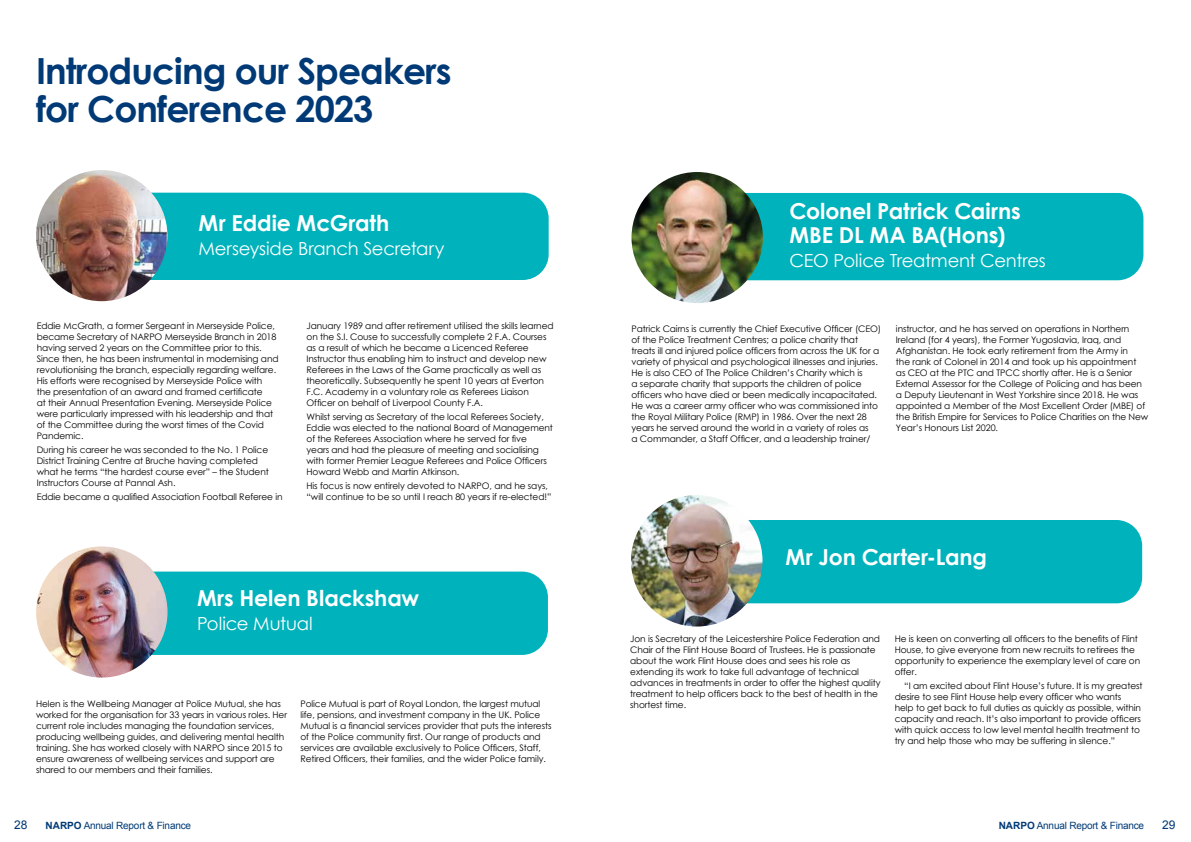
<style>
.page{position:relative;width:1191px;height:842px;background:#fff}
.page>*{position:absolute;margin:0;border:0;box-sizing:border-box;transform-origin:0 0}
.t1{font:700 36px/38px "Century Gothic";letter-spacing:-.025em;color:#003a76}
.t2{font:700 22px/24px "Century Gothic";letter-spacing:-.005em;color:#fff}
.t3{font:18px "Century Gothic";letter-spacing:-.015em;color:#fff}
.t4{font:12px "Arial";color:#003a76}
.t5{font:10px "Arial";letter-spacing:-.02em;color:#003a76}
.t6{font:9px/11px "Century Gothic";letter-spacing:-.01em;color:#000}
.s1{font-weight:700}
</style>
<div class="page">
<div style="left:678px;top:190px;width:468px;height:93px;background:#00b2bb;border-radius:28px"></div>
<div style="left:675px;top:188px;width:473px;height:97px;border:5px solid #fff;border-radius:28px"></div>
<img style="left:631px;top:172px;width:132px;height:131px;border-radius:66px">
<div style="left:76px;top:569px;width:474px;height:88px;background:#00b2bb;border-radius:28px"></div>
<div style="left:74px;top:567px;width:479px;height:93px;border:5px solid #fff;border-radius:28px"></div>
<img style="left:36px;top:546px;width:131px;height:131px;border-radius:66px">
<div style="left:77px;top:190px;width:474px;height:92px;background:#00b2bb;border-radius:28px"></div>
<div style="left:74px;top:188px;width:479px;height:97px;border:5px solid #fff;border-radius:28px"></div>
<img style="left:36px;top:170px;width:131px;height:131px;border-radius:66px">
<div style="left:670px;top:517px;width:474px;height:89px;background:#00b2bb;border-radius:28px"></div>
<div style="left:668px;top:515px;width:479px;height:93px;border:5px solid #fff;border-radius:28px"></div>
<img style="left:631px;top:495px;width:131px;height:131px;border-radius:66px">
<h1 class="t1" style="left:36px;top:50px;width:417px">Introducing our Speakers for Conference 2023</h1>
<h2 class="t2" style="left:198px;top:210px;width:192px">Mr Eddie McGrath</h2>
<h3 class="t3" style="left:198px;top:235px;width:247px">Merseyside Branch Secretary</h3>
<p class="t6" style="left:37px;top:320px;width:243px">Eddie McGrath, a former Sergeant in Merseyside Police, became Secretary of NARPO Merseyside Branch in 2018 having served 2 years on the Committee prior to this.<br>Since then, he has been instrumental in modernising and revolutionising the branch, especially regarding welfare.<br>His efforts were recognised by Merseyside Police with the presentation of an award and framed certificate<br>at their Annual Presentation Evening. Merseyside Police were particularly impressed with his leadership and that of the Committee during the worst times of the Covid Pandemic.</p>
<p class="t6" style="left:37px;top:444px;width:234px">During his career he was seconded to the No. 1 Police District Training Centre at Bruche having completed what he terms “the hardest course ever” – the Student Instructors Course at Pannal Ash.</p>
<p class="t6" style="left:37px;top:491px;width:247px">Eddie became a qualified Association Football Referee in</p>
<p class="t6" style="left:306px;top:320px;width:249px">January 1989 and after retirement utilised the skills learned on the S.I. Couse to successfully complete 2 F.A. Courses as a result of which he became a Licenced Referee Instructor thus enabling him to instruct and develop new Referees in the Laws of the Game practically as well as theoretically. Subsequently he spent 10 years at Everton F.C. Academy in a voluntary role as Referees Liaison Officer on behalf of Liverpool County F.A.</p>
<p class="t6" style="left:306px;top:411px;width:248px">Whilst serving as Secretary of the local Referees Society, Eddie was elected to the national Board of Management of the Referees Association where he served for five<br>years and had the pleasure of meeting and socialising with former Premier League Referees and Police Officers Howard Webb and Martin Atkinson.</p>
<p class="t6" style="left:306px;top:480px;width:246px">His focus is now entirely devoted to NARPO, and he says, “will continue to be so until I reach 80 years if re-elected!”</p>
<h2 class="t2" style="left:197px;top:585px;width:224px">Mrs Helen Blackshaw</h2>
<h3 class="t3" style="left:197px;top:611px;width:117px">Police Mutual</h3>
<p class="t6" style="left:36px;top:698px;width:253px">Helen is the Wellbeing Manager at Police Mutual, she has worked for the organisation for 33 years in various roles. Her current role includes managing the foundation services, producing wellbeing guides, and delivering mental health training. She has worked closely with NARPO since 2015 to ensure awareness of wellbeing services and support are shared to our members and their families.</p>
<p class="t6" style="left:300px;top:698px;width:253px">Police Mutual is part of Royal London, the largest mutual life, pensions, and investment company in the UK. Police Mutual is a financial services provider that puts the interests of the Police community first. Our range of products and services are available exclusively to Police Officers, Staff, Retired Officers, their families, and the wider Police family.</p>
<h3 class="t4" style="left:14px;top:817px;width:15px">28</h3>
<p class="t5" style="left:46px;top:819px;width:147px"><span class="s1">NARPO</span> Annual Report &amp; Finance</p>
<h2 class="t2" style="left:789px;top:198px;width:233px">Colonel Patrick Cairns<br>MBE DL MA BA(Hons)</h2>
<h3 class="t3" style="left:789px;top:248px;width:258px">CEO Police Treatment Centres</h3>
<p class="t6" style="left:631px;top:323px;width:251px">Patrick Cairns is currently the Chief Executive Officer (CEO) of the Police Treatment Centres; a police charity that treats ill and injured police officers from across the UK for a variety of physical and psychological illnesses and injuries.<br>He is also CEO of The Police Children’s Charity which is<br>a separate charity that supports the children of police officers who have died or been medically incapacitated.<br>He was a career army officer who was commissioned into the Royal Military Police (RMP) in 1986. Over the next 28 years he served around the world in a variety of roles as<br>a Commander, a Staff Officer, and a leadership trainer/</p>
<p class="t6" style="left:896px;top:323px;width:254px">instructor, and he has served on operations in Northern Ireland (for 4 years), the Former Yugoslavia, Iraq, and Afghanistan. He took early retirement from the Army in<br>the rank of Colonel in 2014 and took up his appointment<br>as CEO at the PTC and TPCC shortly after. He is a Senior External Assessor for the College of Policing and has been a Deputy Lieutenant in West Yorkshire since 2018. He was appointed a Member of the Most Excellent Order (MBE) of the British Empire for Services to Police Charities on the New Year’s Honours List 2020.</p>
<h2 class="t2" style="left:785px;top:544px;width:203px">Mr Jon Carter-Lang</h2>
<p class="t6" style="left:630px;top:633px;width:252px">Jon is Secretary of the Leicestershire Police Federation and Chair of the Flint House Board of Trustees. He is passionate about the work Flint House does and sees his role as extending its work to take full advantage of technical advances in treatments in order to offer the highest quality treatment to help officers back to the best of health in the shortest time.</p>
<p class="t6" style="left:894px;top:633px;width:247px">He is keen on converting all officers to the benefits of Flint House, to give everyone from new recruits to retirees the opportunity to experience the exemplary level of care on offer.</p>
<p class="t6" style="left:894px;top:680px;width:249px;text-indent:10px">“I am excited about Flint House’s future. It is my greatest desire to see Flint House help every officer who wants help to get back to full duties as quickly as possible, within capacity and reach. It’s also important to provide officers with quick access to low level mental health treatment to try and help those who may be suffering in silence.”</p>
<p class="t5" style="left:998px;top:819px;width:147px"><span class="s1">NARPO</span> Annual Report &amp; Finance</p>
<h3 class="t4" style="left:1162px;top:817px;width:15px">29</h3>
</div>
